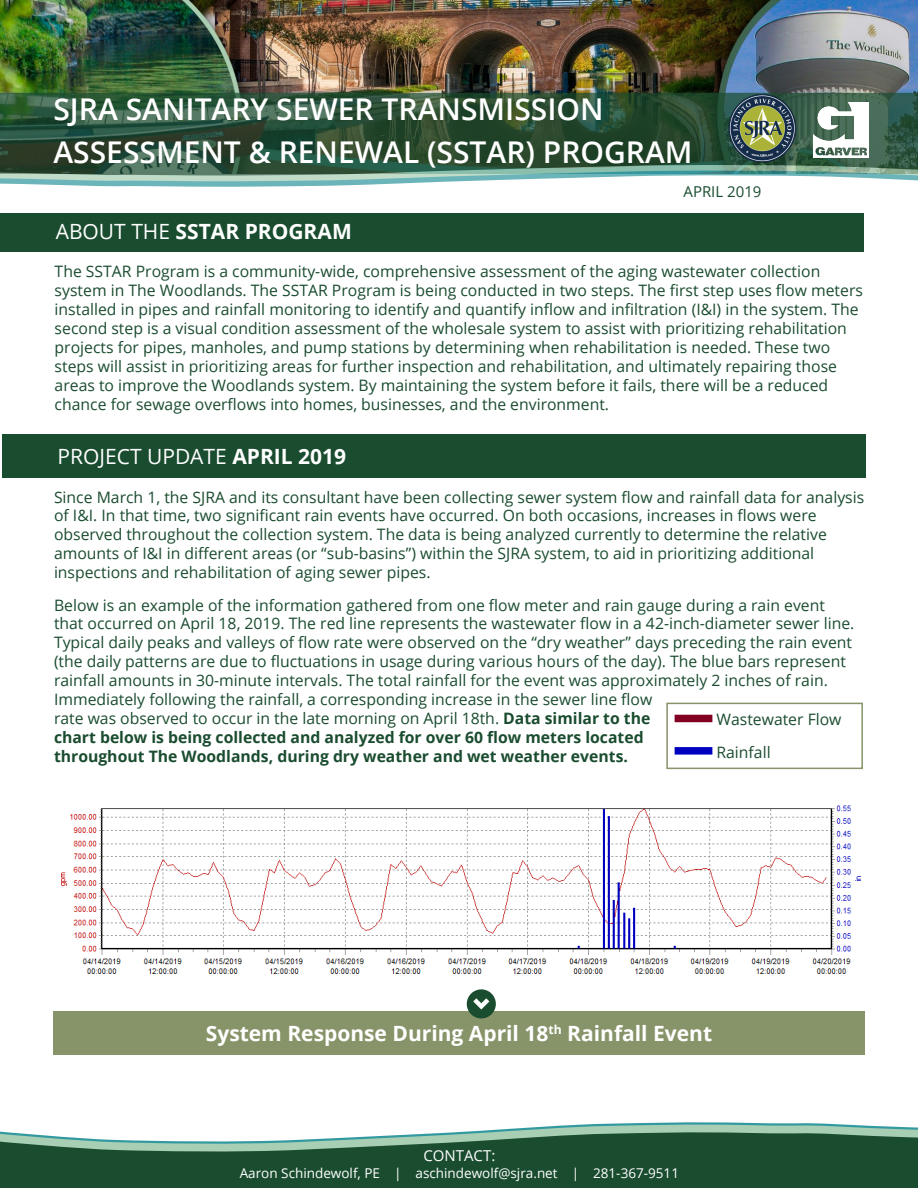
<style>
.page{position:relative;width:918px;height:1188px;background:#fff}
.page>*{position:absolute;margin:0;border:0;box-sizing:border-box;transform-origin:0 0}
.t1{font:600 30px/43.5px "Open Sans";color:#fff}
.Paragraph_Style_6{font:700 21px "Open Sans";color:#fff}
.t2{font:21px "Open Sans";color:#fff}
.SectionHeader__Light{font:700 21px "Open Sans";color:#fff}
.Paragraph_Style_4{font:15.75px/18.9px "Open Sans";color:#1a4c2f}
.Header__Month{font:15px "Open Sans";color:#1a4c2f}
.Submitted_By{font:15px "Open Sans";color:#fff}
.Submitted_By-2{font:13.5px "Open Sans";color:#fff}
.s1{font-weight:400}
.s2{font-weight:700}
</style>
<div class="page">
<img style="left:0;top:0;width:918px;height:93px">
<svg style="left:0;top:182px;width:436px;height:5px;fill:#6bb5ba"></svg>
<svg style="left:0;top:176px;width:918px;height:6px"></svg>
<svg style="left:0;top:93px;width:918px;height:83px;background:#335840"></svg>
<svg style="left:598px;top:1122px;width:233px;height:2px"></svg>
<svg style="left:0;top:1124px;width:918px;height:8px"></svg>
<svg style="left:0;top:1132px;width:918px;height:56px;background:#346349"></svg>
<div style="left:2px;top:435px;width:864px;height:43px;background:#1a4c2f"></div>
<div style="left:0;top:214px;width:864px;height:38px;background:#1a4c2f"></div>
<img style="left:813px;top:102px;width:56px;height:56px">
<img style="left:728px;top:93px;width:70px;height:70px">
<div style="left:53px;top:1011px;width:812px;height:43px;background:#879469"></div>
<div style="left:467px;top:989px;width:29px;height:29px;background:#1a4c2f;border-radius:50%"></div>
<svg style="left:473px;top:998px;width:16px;height:12px"></svg>
<img style="left:61px;top:805px;width:800px;height:169px">
<div style="left:675px;top:715px;width:37px;height:7px;background:#820123"></div>
<div style="left:675px;top:747px;width:37px;height:8px;background:#0000c0"></div>
<div style="left:666px;top:703px;width:197px;height:66px;border:2px solid #879469"></div>
<p class="t1" style="left:53px;top:86px;width:641px">SJRA SANITARY SEWER TRANSMISSION<br>ASSESSMENT &amp; RENEWAL (SSTAR) PROGRAM</p>
<p class="SectionHeader__Light" style="left:56px;top:216px;width:298px"><span class="s1">ABOUT THE</span> SSTAR PROGRAM</p>
<p class="Header__Month" style="left:684px;top:182px;width:79px">APRIL 2019</p>
<p class="Paragraph_Style_4" style="left:55px;top:262px;width:810px">The SSTAR Program is a community-wide, comprehensive assessment of the aging wastewater collection system in The Woodlands. The SSTAR Program is being conducted in two steps. The first step uses flow meters installed in pipes and rainfall monitoring to identify and quantify inflow and infiltration (I&amp;I) in the system. The second step is a visual condition assessment of the wholesale system to assist with prioritizing rehabilitation projects for pipes, manholes, and pump stations by determining when rehabilitation is needed. These two steps will assist in prioritizing areas for further inspection and rehabilitation, and ultimately repairing those areas to improve the Woodlands system. By maintaining the system before it fails, there will be a reduced chance for sewage overflows into homes, businesses, and the environment.</p>
<p class="t2" style="left:57px;top:442px;width:290px">PROJECT UPDATE <span class="s2">APRIL 2019</span></p>
<p class="Paragraph_Style_4" style="left:54px;top:487px;width:812px">Since March 1, the SJRA and its consultant have been collecting sewer system flow and rainfall data for analysis of I&amp;I. In that time, two significant rain events have occurred. On both occasions, increases in flows were observed throughout the collection system. The data is being analyzed currently to determine the relative amounts of I&amp;I in different areas (or “sub-basins”) within the SJRA system, to aid in prioritizing additional inspections and rehabilitation of aging sewer pipes.</p>
<p class="Paragraph_Style_4" style="left:54px;top:595px;width:802px">Below is an example of the information gathered from one flow meter and rain gauge during a rain event that occurred on April 18, 2019. The red line represents the wastewater flow in a 42-inch-diameter sewer line.<br>Typical daily peaks and valleys of flow rate were observed on the “dry weather” days preceding the rain event (the daily patterns are due to fluctuations in usage during various hours of the day). The blue bars represent rainfall amounts in 30-minute intervals. The total rainfall for the event was approximately 2 inches of rain.<br>Immediately following the rainfall, a corresponding increase in the sewer line flow<br>rate was observed to occur in the late morning on April 18th. <span class="s2">Data similar to the<br>chart below is being collected and analyzed for over 60 flow meters located<br>throughout The Woodlands, during dry weather and wet weather events.</span></p>
<p class="Paragraph_Style_4" style="left:717px;top:703px;width:127px;line-height:33px">Wastewater Flow<br>Rainfall</p>
<p class="Paragraph_Style_6" style="left:206px;top:1018px;width:508px">System Response During April 18<sup>th</sup> Rainfall Event</p>
<p class="Submitted_By" style="left:423px;top:1145px;width:73px">CONTACT:</p>
<p class="Submitted_By-2" style="left:240px;top:1163px;width:441px">Aaron Schindewolf, PE | aschindewolf@sjra.net | 281-367-9511</p>
</div>
